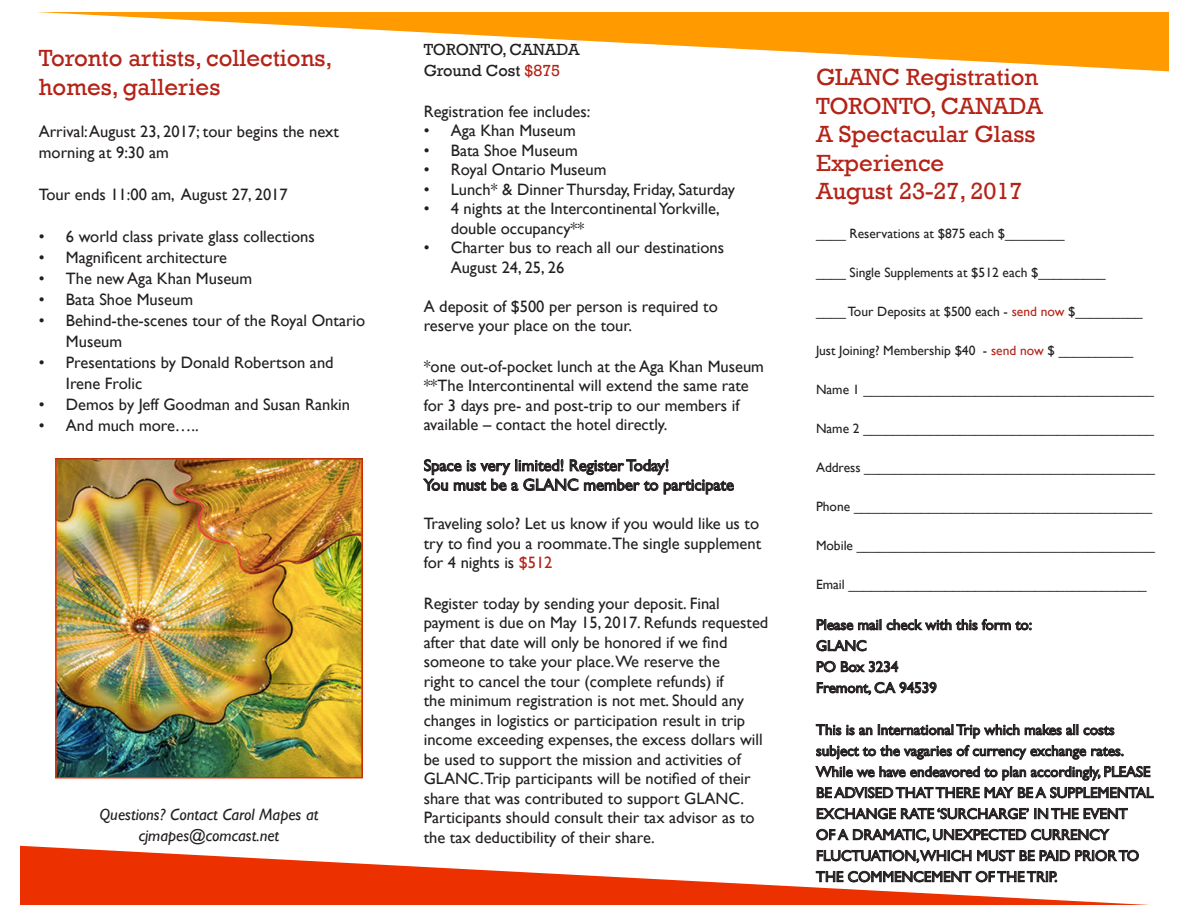
<style>
.page{position:relative;width:1188px;height:918px;background:#fff}
.page>*{position:absolute;margin:0;border:0;box-sizing:border-box;transform-origin:0 0}
.t1{font:24px/28.5px "Rockwell";color:#b42317}
.t2{font:16.5px/19.5px "Gill Sans";color:#231f20}
.t3{font:italic 16.5px/21px "Gill Sans";color:#231f20;text-align:center}
.t4{font:16.5px "Rockwell";color:#231f20}
.t5{font:15px/21px "Gill Sans";color:#231f20}
.t6{font:13.5px "Gill Sans";color:#231f20}
.s1{color:#b42317}
</style>
<div class="page">
<svg style="left:37px;top:12px;width:1132px;height:60px"></svg>
<svg style="left:20px;top:744px;width:1134px;height:161px"></svg>
<svg style="left:817px;top:619px;width:64px;height:11px"></svg>
<svg style="left:887px;top:619px;width:145px;height:11px"></svg>
<svg style="left:816px;top:640px;width:50px;height:11px"></svg>
<svg style="left:817px;top:661px;width:81px;height:11px"></svg>
<svg style="left:817px;top:682px;width:120px;height:13px"></svg>
<svg style="left:816px;top:724px;width:56px;height:11px"></svg>
<svg style="left:878px;top:724px;width:200px;height:14px"></svg>
<svg style="left:1084px;top:726px;width:30px;height:9px"></svg>
<svg style="left:816px;top:745px;width:308px;height:15px"></svg>
<svg style="left:816px;top:766px;width:334px;height:14px"></svg>
<svg style="left:817px;top:787px;width:337px;height:11px"></svg>
<svg style="left:817px;top:808px;width:311px;height:11px"></svg>
<svg style="left:816px;top:829px;width:294px;height:13px"></svg>
<svg style="left:817px;top:850px;width:154px;height:13px"></svg>
<svg style="left:977px;top:850px;width:162px;height:11px"></svg>
<svg style="left:816px;top:871px;width:241px;height:11px"></svg>
<svg style="left:423px;top:459px;width:311px;height:35px"></svg>
<img style="left:58px;top:461px;width:302px;height:314px">
<div style="left:55px;top:458px;width:308px;height:320px;border:2px solid #ed3000"></div>
<p class="t1" style="left:39px;top:44px;width:295px">Toronto artists, collections, homes, galleries</p>
<p class="t2" style="left:39px;top:120px;width:302px;line-height:21px">Arrival: August 23, 2017; tour begins the next morning at 9:30 am</p>
<p class="t2" style="left:39px;top:184px;width:250px">Tour ends 11:00 am, August 27, 2017</p>
<p class="t2" style="left:39px;top:226px;width:277px">• 6 world class private glass collections</p>
<p class="t2" style="left:39px;top:247px;width:190px">• Magnificent architecture</p>
<p class="t2" style="left:39px;top:268px;width:215px">• The new Aga Khan Museum</p>
<p class="t2" style="left:39px;top:289px;width:156px">• Bata Shoe Museum</p>
<p class="t2" style="left:66px;top:309px;width:301px;line-height:21px;text-indent:-27px">• Behind-the-scenes tour of the Royal Ontario<br>Museum</p>
<p class="t2" style="left:66px;top:351px;width:269px;line-height:21px;text-indent:-27px">• Presentations by Donald Robertson and<br>Irene Frolic</p>
<p class="t2" style="left:39px;top:394px;width:313px">• Demos by Jeff Goodman and Susan Rankin</p>
<p class="t2" style="left:39px;top:415px;width:161px">• And much more…..</p>
<p class="t3" style="left:99px;top:804px;width:220px">Questions? Contact Carol Mapes at cjmapes@comcast.net</p>
<p class="t4" style="left:424px;top:40px;width:158px">TORONTO, CANADA</p>
<p class="t4" style="left:424px;top:61px;width:138px">Ground Cost <span class="s1">$875</span></p>
<p class="t2" style="left:424px;top:101px;width:168px">Registration fee includes:</p>
<p class="t2" style="left:424px;top:121px;width:154px">• Aga Khan Museum</p>
<p class="t2" style="left:424px;top:140px;width:156px">• Bata Shoe Museum</p>
<p class="t2" style="left:424px;top:160px;width:184px">• Royal Ontario Museum</p>
<p class="t2" style="left:424px;top:179px;width:313px">• Lunch* &amp; Dinner Thursday, Friday, Saturday</p>
<p class="t2" style="left:451px;top:199px;width:271px;text-indent:-27px">• 4 nights at the Intercontinental Yorkville, double occupancy**</p>
<p class="t2" style="left:451px;top:238px;width:275px;text-indent:-27px">• Charter bus to reach all our destinations<br>August 24, 25, 26</p>
<p class="t2" style="left:424px;top:296px;width:296px">A deposit of $500 per person is required to reserve your place on the tour.</p>
<p class="t2" style="left:424px;top:356px;width:342px">*one out-of-pocket lunch at the Aga Khan Museum</p>
<p class="t2" style="left:424px;top:376px;width:327px">**The Intercontinental will extend the same rate for 3 days pre- and post-trip to our members if available – contact the hotel directly.</p>
<p class="t2" style="left:424px;top:455px;width:247px">Space is very limited! Register Today!</p>
<p class="t2" style="left:424px;top:475px;width:312px">You must be a GLANC member to participate</p>
<p class="t2" style="left:424px;top:514px;width:339px">Traveling solo? Let us know if you would like us to try to find you a roommate.The single supplement for 4 nights is <span class="s1">$512</span></p>
<p class="t2" style="left:424px;top:593px;width:346px">Register today by sending your deposit. Final payment is due on May 15, 2017. Refunds requested after that date will only be honored if we find someone to take your place.We reserve the<br>right to cancel the tour (complete refunds) if<br>the minimum registration is not met. Should any changes in logistics or participation result in trip income exceeding expenses, the excess dollars will be used to support the mission and activities of GLANC.Trip participants will be notified of their share that was contributed to support GLANC.<br>Participants should consult their tax advisor as to the tax deductibility of their share.</p>
<p class="t1" style="left:816px;top:63px;width:224px">GLANC Registration</p>
<p class="t1" style="left:816px;top:92px;width:229px">TORONTO, CANADA</p>
<p class="t1" style="left:816px;top:120px;width:221px">A Spectacular Glass<br>Experience</p>
<p class="t1" style="left:816px;top:177px;width:208px">August 23-27, 2017</p>
<p class="t6" style="left:816px;top:226px;width:250px">____ Reservations at $875 each $________</p>
<p class="t6" style="left:816px;top:265px;width:291px">____ Single Supplements at $512 each $_________</p>
<p class="t6" style="left:816px;top:304px;width:328px">____ Tour Deposits at $500 each - <span class="s1">send now</span> $_________</p>
<p class="t6" style="left:816px;top:343px;width:319px">Just Joining? Membership $40 - <span class="s1">send now</span> $ __________</p>
<p class="t6" style="left:816px;top:382px;width:340px">Name 1 _______________________________________</p>
<p class="t6" style="left:816px;top:421px;width:340px">Name 2 _______________________________________</p>
<p class="t6" style="left:816px;top:460px;width:340px">Address _______________________________________</p>
<p class="t6" style="left:816px;top:499px;width:338px">Phone ________________________________________</p>
<p class="t6" style="left:816px;top:538px;width:340px">Mobile ________________________________________</p>
<p class="t6" style="left:816px;top:577px;width:332px">Email ________________________________________</p>
<p class="t5" style="left:816px;top:614px;width:218px">Please mail check with this form to:</p>
<p class="t5" style="left:816px;top:635px;width:52px">GLANC</p>
<p class="t5" style="left:816px;top:656px;width:84px">PO Box 3234</p>
<p class="t5" style="left:816px;top:677px;width:122px">Fremont, CA 94539</p>
<p class="t5" style="left:816px;top:719px;width:339px">This is an International Trip which makes all costs subject to the vagaries of currency exchange rates.<br>While we have endeavored to plan accordingly, PLEASE BE ADVISED THAT THERE MAY BE A SUPPLEMENTAL EXCHANGE RATE ‘SURCHARGE’ IN THE EVENT<br>OF A DRAMATIC, UNEXPECTED CURRENCY FLUCTUATION,WHICH MUST BE PAID PRIOR TO THE COMMENCEMENT OF THE TRIP.</p>
</div>
